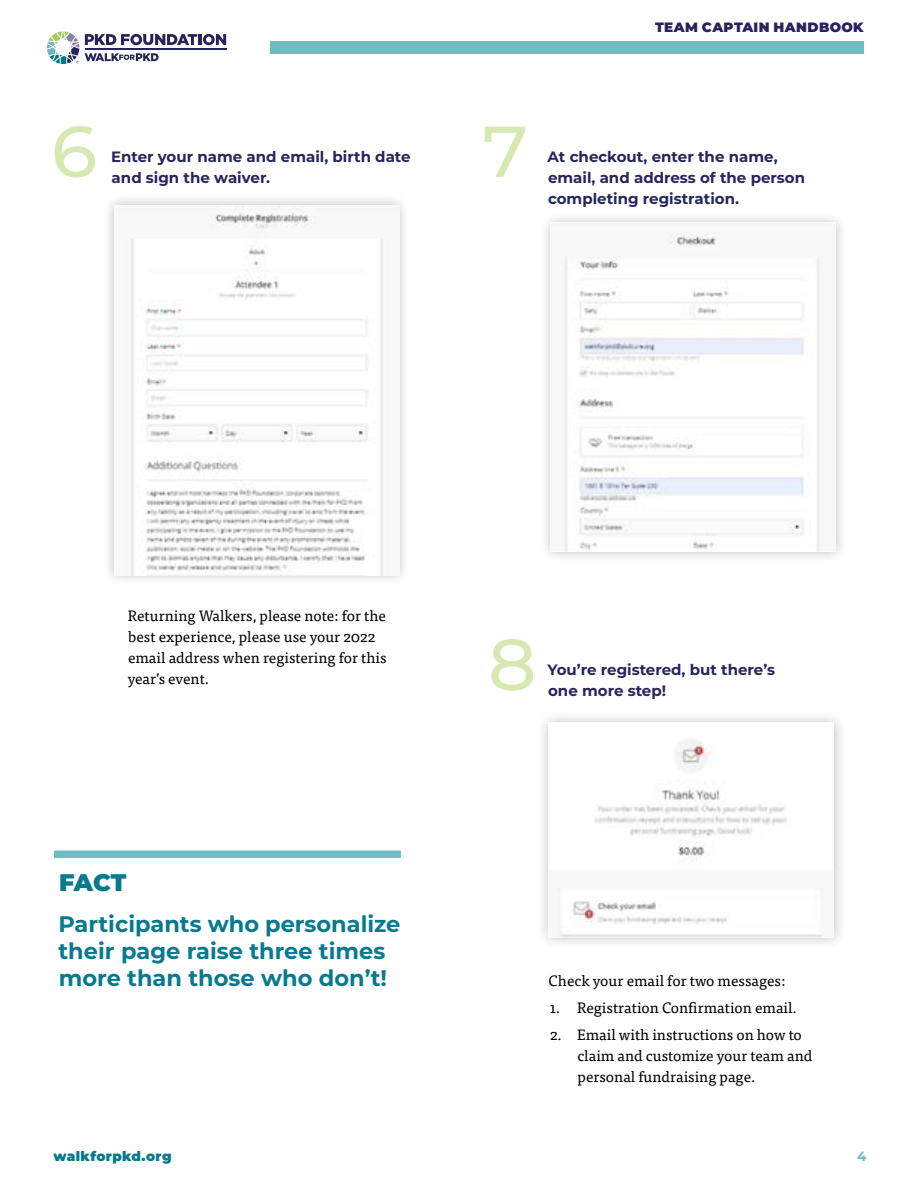
<style>
.page{position:relative;width:918px;height:1188px;background:#fff}
.page>*{position:absolute;margin:0;border:0;box-sizing:border-box;transform-origin:0 0}
.t1{font:500 72px "Montserrat";color:#d7e8b0}
.t2{font:900 24px "Montserrat";color:#077a8e}
.t3{font:700 22.5px/27px "Montserrat";color:#077a8e}
.t4{font:15px/21px "Tisa Pro";color:#000}
.t5{font:700 15px/21px "Montserrat";color:#26255d}
.t6{font:900 13.5px "Montserrat";letter-spacing:.03em;color:#27235c}
.t7{font:900 13.5px "Montserrat";letter-spacing:.025em;color:#077a8e}
.t8{font:700 13.5px "Montserrat";color:#71bbc5}
</style>
<div class="page">
<div style="left:270px;top:41px;width:594px;height:13px;background:#71bbc5"></div>
<svg style="left:47px;top:31px;width:32px;height:33px"></svg>
<hr style="left:85px;top:48px;width:141px;height:2px;background:#26235c">
<svg style="left:85px;top:34px;width:141px;height:11px"></svg>
<svg style="left:85px;top:53px;width:74px;height:8px"></svg>
<div style="left:103px;top:194px;width:307px;height:393px;background:#000;opacity:.25"></div>
<img style="left:114px;top:205px;width:285px;height:370px">
<div style="left:539px;top:211px;width:308px;height:351px;background:#000;opacity:.25"></div>
<img style="left:551px;top:223px;width:285px;height:329px">
<div style="left:535px;top:709px;width:312px;height:242px;background:#000;opacity:.25"></div>
<img style="left:548px;top:722px;width:286px;height:215px">
<div style="left:54px;top:851px;width:347px;height:7px;background:#71bbc5"></div>
<h1 class="t1" style="left:49px;top:101px;width:52px">6</h1>
<p class="t5" style="left:111px;top:145px;width:301px">Enter your name and email, birth date and sign the waiver.</p>
<p class="t6" style="left:655px;top:17px;width:210px">TEAM CAPTAIN HANDBOOK</p>
<h1 class="t1" style="left:479px;top:101px;width:52px">7</h1>
<p class="t5" style="left:548px;top:145px;width:259px">At checkout, enter the name, email, and address of the person completing registration.</p>
<p class="t4" style="left:128px;top:604px;width:260px">Returning Walkers, please note: for the best experience, please use your 2022 email address when registering for this year’s event.</p>
<h2 class="t2" style="left:59px;top:864px;width:69px">FACT</h2>
<h3 class="t3" style="left:58px;top:909px;width:344px">Participants who personalize their page raise three times more than those who don’t!</h3>
<h1 class="t1" style="left:487px;top:614px;width:52px">8</h1>
<p class="t5" style="left:548px;top:658px;width:229px">You’re registered, but there’s one more step!</p>
<p class="t4" style="left:549px;top:969px;width:238px">Check your email for two messages:</p>
<p class="t4" style="left:550px;top:996px;width:249px">1. Registration Confirmation email.</p>
<p class="t4" style="left:577px;top:1023px;width:237px;text-indent:-27px">2. Email with instructions on how to claim and customize your team and personal fundraising page.</p>
<p class="t7" style="left:53px;top:1146px;width:120px">walkforpkd.org</p>
<p class="t8" style="left:857px;top:1146px;width:11px">4</p>
</div>
